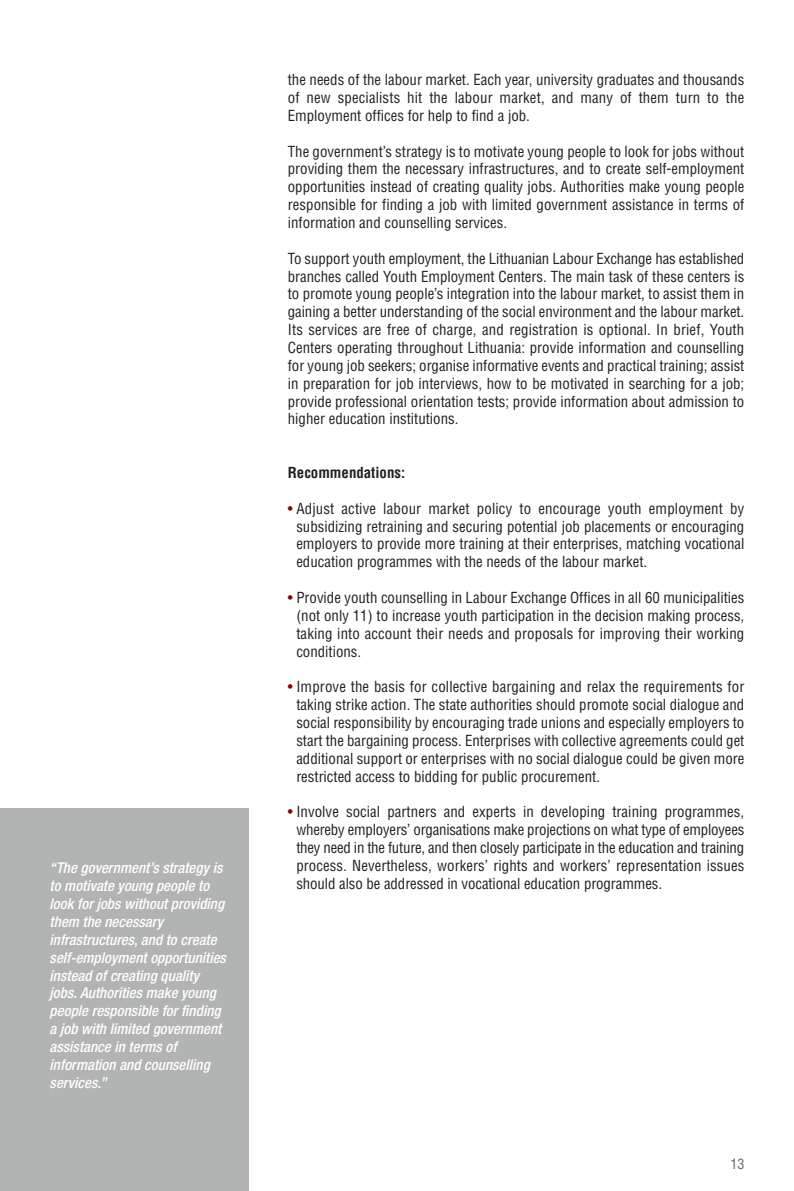
<style>
.page{position:relative;width:794px;height:1191px;background:#fff}
.page>*{position:absolute;margin:0;border:0;box-sizing:border-box;transform-origin:0 0}
.t1{font:condensed 14.88px/17.8px "Helvetica LT Std";color:#231f20;text-align:justify}
.t2{font:italic 500 condensed 14.88px/17.8px "Helvetica Neue";color:#fff}
.t3{font:700 condensed 14.88px "Helvetica LT Std";color:#231f20}
.t4{font:condensed 14px "Helvetica LT Std";color:#5f6c69}
.s1{color:#8b0204}
</style>
<div class="page">
<div style="left:0;top:809px;width:248px;height:382px;background:#b2b4b3"></div>
<p class="t2" style="left:50px;top:859px;width:181px">“The government’sstrategyis to motivate young people to look forjobswithoutproviding them the necessary infrastructures,and to create self-employmentopportunities instead ofcreating quality jobs.Authoritiesmake young people responsible forfinding a job with limited government assistance in termsof information and counselling services.”</p>
<p class="t1" style="left:288px;top:71px;width:458px">the needs of the labour market. Each year, university graduates and thousands of new specialists hit the labour market, and many of them turn to the Employment offices for help to find a job.</p>
<p class="t1" style="left:288px;top:142px;width:458px">The government’s strategy is to motivate young people to look for jobs without providing them the necessary infrastructures, and to create self-employment opportunities instead of creating quality jobs. Authorities make young people responsible for finding a job with limited government assistance in terms of information and counselling services.</p>
<p class="t1" style="left:288px;top:249px;width:458px">To support youth employment, the Lithuanian Labour Exchange has established branches called Youth Employment Centers. The main task of these centers is to promote young people’s integration into the labour market, to assist them in gaining a better understanding of the social environment and the labour market.<br>Its services are free of charge, and registration is optional. In brief, Youth Centers operating throughout Lithuania: provide information and counselling for young job seekers; organise informative events and practical training; assist in preparation for job interviews, how to be motivated in searching for a job; provide professional orientation tests; provide information about admission to higher education institutions.</p>
<p class="t3" style="left:288px;top:463px;width:119px">Recommendations:</p>
<p class="t1" style="left:296px;top:499px;width:449px;text-indent:-9px"><span class="s1">•</span> Adjust active labour market policy to encourage youth employment by subsidizing retraining and securing potential job placements or encouraging employers to provide more training at their enterprises, matching vocational education programmes with the needs of the labour market.</p>
<p class="t1" style="left:296px;top:588px;width:449px;text-indent:-9px"><span class="s1">•</span> Provide youth counselling in Labour Exchange Offices in all 60 municipalities (not only 11) to increase youth participation in the decision making process, taking into account their needs and proposals for improving their working conditions.</p>
<p class="t1" style="left:296px;top:678px;width:449px;text-indent:-9px"><span class="s1">•</span> Improve the basis for collective bargaining and relax the requirements for taking strike action. The state authorities should promote social dialogue and social responsibility by encouraging trade unions and especially employers to start the bargaining process. Enterprises with collective agreements could get additional support or enterprises with no social dialogue could be given more restricted access to bidding for public procurement.</p>
<p class="t1" style="left:296px;top:803px;width:449px;text-indent:-9px"><span class="s1">•</span> Involve social partners and experts in developing training programmes, whereby employers’ organisations make projections on what type of employees they need in the future, and then closely participate in the education and training process. Nevertheless, workers’ rights and workers’ representation issues should also be addressed in vocational education programmes.</p>
<p class="t4" style="left:730px;top:1155px;width:15px">13</p>
</div>
